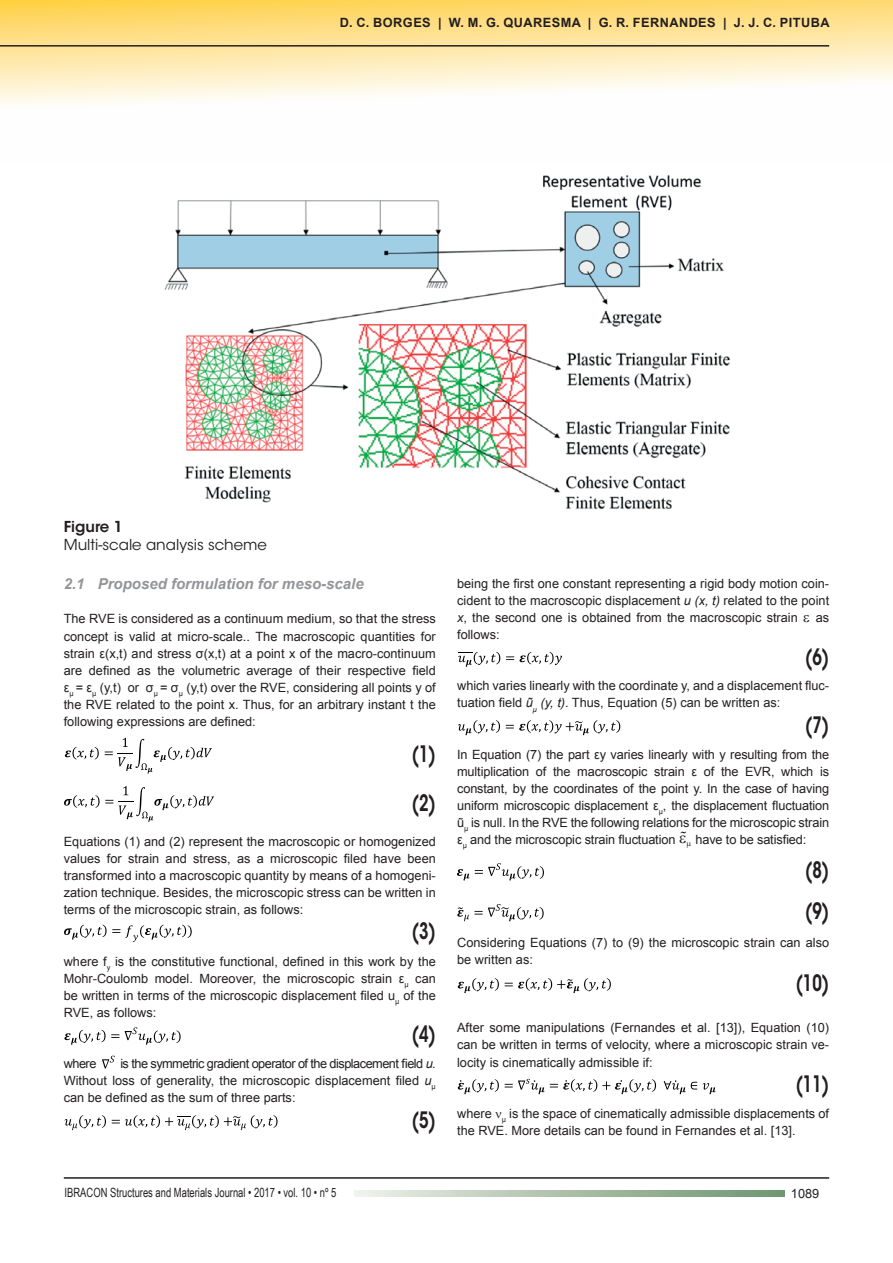
<style>
.page{position:relative;width:893px;height:1263px;background:#fff}
.page>*{position:absolute;margin:0;border:0;box-sizing:border-box;transform-origin:0 0}
.t1{font:600 22.5px/48.3px "ITC Avant Garde Std";color:#231f20;scale:.7 1}
.t2{font:italic 700 15px "Arial";color:#939598}
.t3{font:15px "ITC Avant Garde Std";color:#231f20}
.t4{font:600 15px "ITC Avant Garde Std";color:#231f20}
.t5{font:12.75px/17.1px "Arial";color:#231f20;text-align:justify}
.t6{font:12.75px "Arial Narrow";color:#231f20;scale:.9 1}
.t7{font:700 12.75px "Arial";letter-spacing:.035em;color:#231f20}
.s1{font-style:italic}
</style>
<div class="page">
<svg style="left:0;top:0;width:893px;height:105px"></svg>
<hr style="left:64px;top:1177px;width:765px;height:2px;background:#231f20">
<hr style="left:0;top:45px;width:829px;height:2px;background:#231f20">
<svg style="left:354px;top:1190px;width:431px;height:6px;background:#acc0aa"></svg>
<svg style="left:65px;top:747px;width:34px;height:12px"></svg>
<svg style="left:105px;top:738px;width:107px;height:35px"></svg>
<svg style="left:64px;top:786px;width:150px;height:36px"></svg>
<svg style="left:64px;top:925px;width:128px;height:17px"></svg>
<svg style="left:64px;top:1030px;width:55px;height:15px"></svg>
<svg style="left:125px;top:1027px;width:56px;height:18px"></svg>
<svg style="left:102px;top:1056px;width:13px;height:12px"></svg>
<svg style="left:64px;top:1115px;width:42px;height:15px"></svg>
<svg style="left:112px;top:1115px;width:166px;height:15px"></svg>
<svg style="left:458px;top:652px;width:42px;height:15px"></svg>
<svg style="left:506px;top:652px;width:56px;height:13px"></svg>
<svg style="left:458px;top:720px;width:42px;height:15px"></svg>
<svg style="left:506px;top:720px;width:114px;height:15px"></svg>
<svg style="left:457px;top:863px;width:87px;height:17px"></svg>
<svg style="left:457px;top:904px;width:87px;height:17px"></svg>
<svg style="left:458px;top:978px;width:41px;height:15px"></svg>
<svg style="left:505px;top:978px;width:106px;height:15px"></svg>
<svg style="left:458px;top:1079px;width:41px;height:15px"></svg>
<svg style="left:505px;top:1079px;width:151px;height:15px"></svg>
<svg style="left:664px;top:1080px;width:52px;height:14px"></svg>
<img style="left:164px;top:175px;width:566px;height:335px">
<p class="t7" style="left:340px;top:14px;width:491px">D. C. BORGES | W. M. G. QUARESMA | G. R. FERNANDES | J. J. C. PITUBA</p>
<p class="t4" style="left:64px;top:517px;width:61px">Figure 1</p>
<p class="t3" style="left:64px;top:535px;width:205px">Multi-scale analysis scheme</p>
<p class="t2" style="left:64px;top:574px;width:301px">2.1 Proposed formulation for meso-scale</p>
<p class="t5" style="left:64px;top:611px;width:374px">The RVE is considered as a continuum medium, so that the stress concept is valid at micro-scale.. The macroscopic quantities for strain ε(x,t) and stress σ(x,t) at a point x of the macro-continuum are defined as the volumetric average of their respective field ε<sub>μ</sub> = ε<sub>μ</sub> (y,t) or σ<sub>μ</sub> = σ<sub>μ</sub> (y,t) over the RVE, considering all points y of the RVE related to the point x. Thus, for an arbitrary instant t the following expressions are defined:</p>
<h1 class="t1" style="left:412px;top:730px;width:36px">(1) (2)</h1>
<p class="t5" style="left:64px;top:833px;width:374px">Equations (1) and (2) represent the macroscopic or homogenized values for strain and stress, as a microscopic filed have been transformed into a macroscopic quantity by means of a homogeni&shy;zation technique. Besides, the microscopic stress can be written in terms of the microscopic strain, as follows:</p>
<h1 class="t1" style="left:412px;top:906px;width:36px">(3)</h1>
<p class="t5" style="left:64px;top:953px;width:374px">where f<sub>y</sub> is the constitutive functional, defined in this work by the Mohr-Coulomb model. Moreover, the microscopic strain ε<sub>μ</sub> can be written in terms of the microscopic displacement filed u<sub>μ</sub> of the RVE, as follows:</p>
<h1 class="t1" style="left:412px;top:1009px;width:36px">(4)</h1>
<p class="t5" style="left:64px;top:1055px;width:34px">where</p>
<p class="t5" style="left:64px;top:1055px;width:374px;text-indent:57px">is the symmetric gradient operator of the displacement field <span class="s1">u</span>.<br>Without loss of generality, the microscopic displacement filed <span class="s1">u</span><sub>μ </sub>can be defined as the sum of three parts:</p>
<h1 class="t1" style="left:412px;top:1096px;width:36px">(5)</h1>
<p class="t5" style="left:457px;top:575px;width:374px">being the first one constant representing a rigid body motion coin&shy;cident to the macroscopic displacement <span class="s1">u (x, t)</span> related to the point <span class="s1">x</span>, the second one is obtained from the macroscopic strain</p>
<p class="t5" style="left:816px;top:609px;width:15px">as</p>
<p class="t5" style="left:457px;top:626px;width:44px">follows:</p>
<h1 class="t1" style="left:805px;top:632px;width:36px">(6)</h1>
<p class="t5" style="left:457px;top:677px;width:374px">which varies linearly with the coordinate y, and a displacement fluc&shy;tuation field <span class="s1">ũ</span><sub>μ</sub> <span class="s1">(y, t)</span>. Thus, Equation (5) can be written as:</p>
<h1 class="t1" style="left:805px;top:701px;width:36px">(7)</h1>
<p class="t5" style="left:457px;top:746px;width:374px">In Equation (7) the part εy varies linearly with y resulting from the multiplication of the macroscopic strain ε of the EVR, which is constant, by the coordinates of the point y. In the case of having uniform microscopic displacement ε<sub>μ</sub>, the displacement fluctuation ũ<sub>μ</sub> is null. In the RVE the following relations for the microscopic strain ε<sub>μ</sub> and the microscopic strain fluctuation <sup>%</sup> have to be satisfied:</p>
<h1 class="t1" style="left:805px;top:849px;width:36px;line-height:40.8px">(8) (9)</h1>
<p class="t5" style="left:457px;top:934px;width:374px">Considering Equations (7) to (9) the microscopic strain can also be written as:</p>
<h1 class="t1" style="left:796px;top:959px;width:49px">(10)</h1>
<p class="t5" style="left:457px;top:1019px;width:374px">After some manipulations (Fernandes et al. [13]), Equation (10) can be written in terms of velocity, where a microscopic strain ve&shy;locity is cinematically admissible if:</p>
<h1 class="t1" style="left:796px;top:1060px;width:49px">(11)</h1>
<p class="t5" style="left:457px;top:1105px;width:374px">where <sub>µ</sub> is the space of cinematically admissible displacements of the RVE. More details can be found in Fernandes et al. [13].</p>
<p class="t6" style="left:65px;top:1183px;width:303px">IBRACON Structures and Materials Journal • 2017 • vol. 10 • nº 5</p>
<p class="t5" style="left:791px;top:1185px;width:30px">1089</p>
</div>
